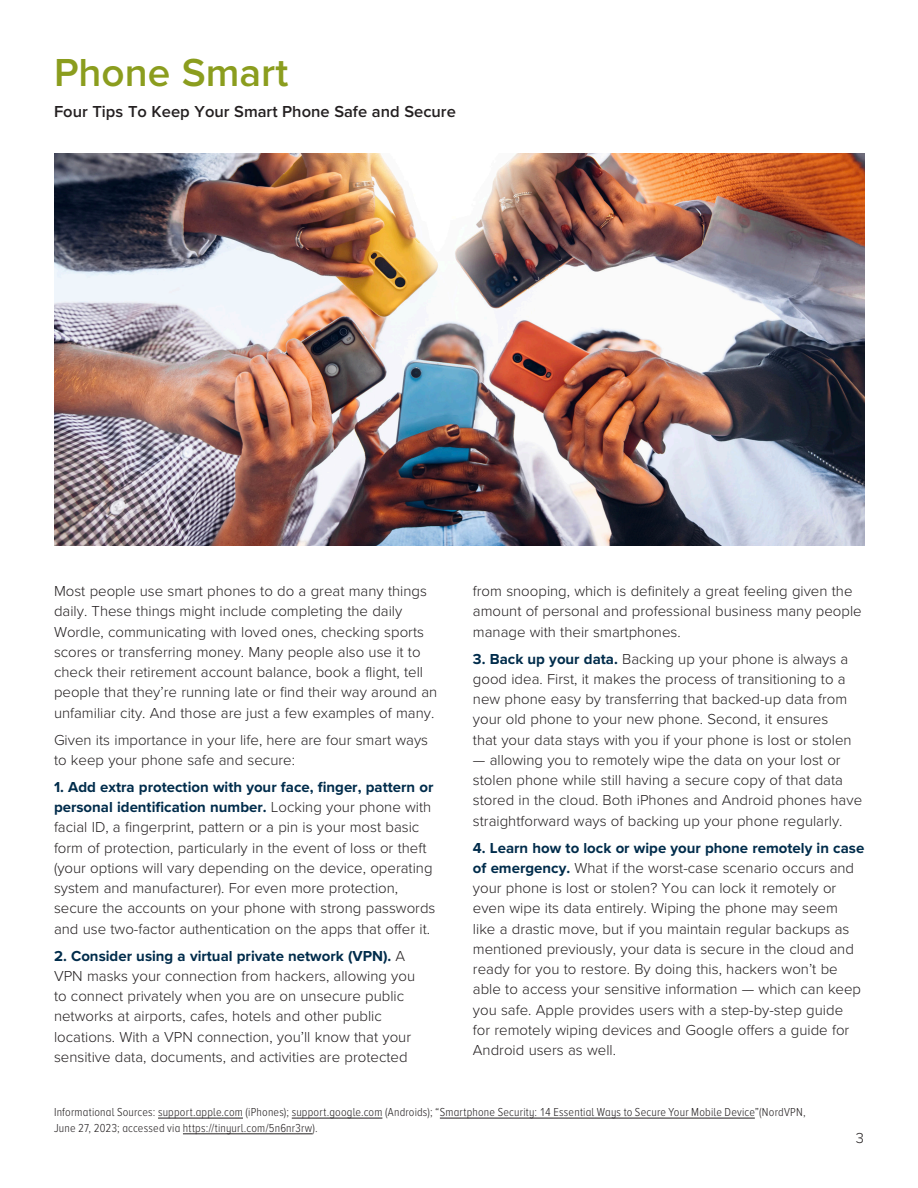
<style>
.page{position:relative;width:918px;height:1188px;background:#fff}
.page>*{position:absolute;margin:0;border:0;box-sizing:border-box;transform-origin:0 0}
.Story_Title{font:600 40.5px "Proxima Nova";color:#8b9d1e}
.Story_subtitle_bold{font:600 16.5px "Proxima Nova";color:#231f20}
.body_copy{font:300 15px/20.2px "Proxima Nova";color:#231f20}
.Story_Title-2{font:300 15px "Proxima Nova";color:#231f20}
.Disclosures_and_footnotes{font:300 12px/15.8px "Proxima Nova A Cond";letter-spacing:.015em;color:#231f20}
.s1{font-weight:700;color:#002c4b}
</style>
<div class="page">
<img style="left:54px;top:154px;width:810px;height:391px">
<hr style="left:158px;top:1118px;width:85px;height:1px;background:#231f20">
<hr style="left:292px;top:1118px;width:90px;height:1px;background:#231f20">
<hr style="left:440px;top:1118px;width:315px;height:1px;background:#231f20">
<hr style="left:183px;top:1134px;width:130px;height:1px;background:#231f20">
<p class="Story_Title" style="left:54px;top:42px;width:236px">Phone Smart</p>
<p class="Story_subtitle_bold" style="left:54px;top:100px;width:403px">Four Tips To Keep Your Smart Phone Safe and Secure</p>
<p class="body_copy" style="left:54px;top:581px;width:385px">Most people use smart phones to do a great many things daily. These things might include completing the daily Wordle, communicating with loved ones, checking sports scores or transferring money. Many people also use it to check their retirement account balance, book a flight, tell people that they’re running late or find their way around an unfamiliar city. And those are just a few examples of many.</p>
<p class="body_copy" style="left:54px;top:730px;width:376px">Given its importance in your life, here are four smart ways to keep your phone safe and secure:</p>
<p class="body_copy" style="left:54px;top:777px;width:383px"><span class="s1">1. Add extra protection with your face, finger, pattern or personal identification number.</span> Locking your phone with facial ID, a fingerprint, pattern or a pin is your most basic form of protection, particularly in the event of loss or theft (your options will vary depending on the device, operating system and manufacturer). For even more protection, secure the accounts on your phone with strong passwords and use two-factor authentication on the apps that offer it.</p>
<p class="body_copy" style="left:54px;top:946px;width:363px"><span class="s1">2. Consider using a virtual private network (VPN).</span> A VPN masks your connection from hackers, allowing you to connect privately when you are on unsecure public networks at airports, cafes, hotels and other public locations. With a VPN connection, you’ll know that your sensitive data, documents, and activities are protected</p>
<p class="body_copy" style="left:473px;top:581px;width:390px">from snooping, which is definitely a great feeling given the amount of personal and professional business many people manage with their smartphones.</p>
<p class="body_copy" style="left:473px;top:649px;width:380px"><span class="s1">3. Back up your data.</span> Backing up your phone is always a good idea. First, it makes the process of transitioning to a new phone easy by transferring that backed-up data from your old phone to your new phone. Second, it ensures that your data stays with you if your phone is lost or stolen</p>
<p class="body_copy" style="left:473px;top:750px;width:391px">— allowing you to remotely wipe the data on your lost or stolen phone while still having a secure copy of that data stored in the cloud. Both iPhones and Android phones have straightforward ways of backing up your phone regularly.</p>
<p class="body_copy" style="left:473px;top:838px;width:393px"><span class="s1">4. Learn how to lock or wipe your phone remotely in case of emergency.</span> What if the worst-case scenario occurs and your phone is lost or stolen? You can lock it remotely or even wipe its data entirely. Wiping the phone may seem<br>like a drastic move, but if you maintain regular backups as mentioned previously, your data is secure in the cloud and ready for you to restore. By doing this, hackers won’t be able to access your sensitive information — which can keep you safe. Apple provides users with a step-by-step guide<br>for remotely wiping devices and Google offers a guide for Android users as well.</p>
<p class="Disclosures_and_footnotes" style="left:54px;top:1104px;width:753px">Informational Sources: support.apple.com (iPhones); support.google.com (Androids); “Smartphone Security: 14 Essential Ways to Secure Your Mobile Device”(NordVPN,<br>June 27, 2023; accessed via https://tinyurl.com/5n6nr3rw).</p>
<p class="Story_Title-2" style="left:856px;top:1129px;width:10px">3</p>
</div>
